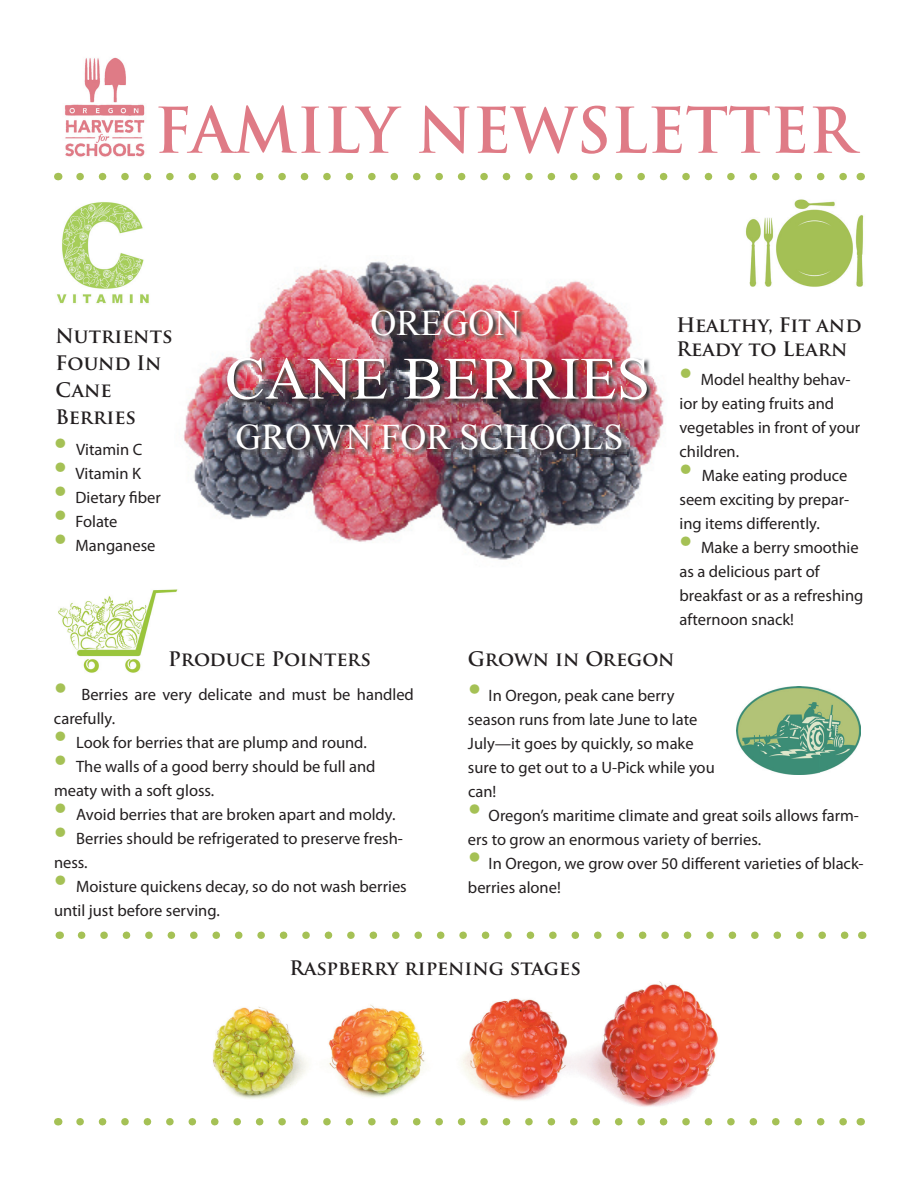
<style>
.page{position:relative;width:918px;height:1188px;background:#fff}
.page>*{position:absolute;margin:0;border:0;box-sizing:border-box;transform-origin:0 0}
.t1{font:700 61.35px "Trajan Pro";color:#df7b86}
.t2{font:60px "Times New Roman";color:#fff}
.t3{font:36px "Times New Roman";color:#fff}
.t4{font:700 19.5px/27px "Trajan Pro";color:#231f20}
.t5{font:16.5px/24px "Myriad Pro";color:#231f20}
.s1{font-size:45px;color:#a5c155}
.s2{font-style:italic;font-size:45px;color:#a5c155}
</style>
<div class="page">
<img style="left:64px;top:57px;width:81px;height:100px">
<svg style="left:80px;top:173px;width:767px;height:7px"></svg>
<svg style="left:80px;top:1118px;width:767px;height:7px"></svg>
<img style="left:745px;top:199px;width:119px;height:88px">
<img style="left:57px;top:202px;width:92px;height:102px">
<svg style="left:82px;top:932px;width:767px;height:7px"></svg>
<img style="left:212px;top:981px;width:506px;height:126px">
<img style="left:183px;top:261px;width:483px;height:299px">
<img style="left:371px;top:309px;width:155px;height:33px">
<img style="left:226px;top:357px;width:427px;height:49px">
<img style="left:236px;top:424px;width:392px;height:33px">
<img style="left:58px;top:589px;width:120px;height:84px">
<img style="left:737px;top:686px;width:123px;height:89px">
<h1 class="t1" style="left:154px;top:92px;width:701px">FAMILY NEWSLETTER</h1>
<p class="t4" style="left:56px;top:323px;width:119px">Nutrients<br>Found In<br>Cane<br>Berries</p>
<p class="t5" style="left:54px;top:438px;width:90px"><span class="s1">•</span> Vitamin C</p>
<p class="t5" style="left:54px;top:462px;width:89px"><span class="s1">•</span> Vitamin K</p>
<p class="t5" style="left:54px;top:486px;width:108px"><span class="s1">•</span> Dietary fiber</p>
<p class="t5" style="left:54px;top:510px;width:65px"><span class="s1">•</span> Folate</p>
<p class="t5" style="left:54px;top:534px;width:103px"><span class="s1">•</span> Manganese</p>
<h3 class="t3" style="left:370px;top:302px;width:151px">OREGON</h3>
<h2 class="t2" style="left:225px;top:344px;width:427px">CANE BERRIES</h2>
<h3 class="t3" style="left:236px;top:417px;width:390px">GROWN FOR SCHOOLS</h3>
<p class="t4" style="left:676px;top:314px;width:187px;line-height:23.4px">Healthy, Fit and<br>Ready to Learn</p>
<p class="t5" style="left:679px;top:368px;width:182px"><span class="s1">•</span> Model healthy behav&shy;ior by eating fruits and vegetables in front of your children.</p>
<p class="t5" style="left:680px;top:464px;width:171px;text-align:justify"><span class="s1">•</span> Make eating produce seem exciting by prepar&shy;ing items differently.</p>
<p class="t5" style="left:679px;top:536px;width:185px"><span class="s1">•</span> Make a berry smoothie as a delicious part of breakfast or as a refreshing afternoon snack!</p>
<p class="t4" style="left:168px;top:645px;width:204px">Produce Pointers</p>
<p class="t5" style="left:54px;top:683px;width:361px"><span class="s2">•</span> Berries are very delicate and must be handled carefully.</p>
<p class="t5" style="left:54px;top:731px;width:314px"><span class="s1">•</span> Look for berries that are plump and round.</p>
<p class="t5" style="left:54px;top:755px;width:323px"><span class="s1">•</span> The walls of a good berry should be full and meaty with a soft gloss.</p>
<p class="t5" style="left:54px;top:803px;width:343px"><span class="s1">•</span> Avoid berries that are broken apart and moldy.</p>
<p class="t5" style="left:54px;top:827px;width:351px"><span class="s1">•</span> Berries should be refrigerated to preserve fresh&shy;ness.</p>
<p class="t5" style="left:54px;top:875px;width:354px"><span class="s1">•</span> Moisture quickens decay, so do not wash berries until just before serving.</p>
<p class="t4" style="left:468px;top:645px;width:208px">Grown in Oregon</p>
<p class="t5" style="left:468px;top:684px;width:248px"><span class="s2">•</span> In Oregon, peak cane berry season runs from late June to late<br>July—it goes by quickly, so make sure to get out to a U-Pick while you can!</p>
<p class="t5" style="left:468px;top:804px;width:393px"><span class="s2">•</span> Oregon’s maritime climate and great soils allows farm&shy;ers to grow an enormous variety of berries.</p>
<p class="t5" style="left:468px;top:852px;width:397px"><span class="s2">•</span> In Oregon, we grow over 50 different varieties of black&shy;berries alone!</p>
<p class="t4" style="left:290px;top:954px;width:293px">Raspberry ripening stages</p>
</div>
